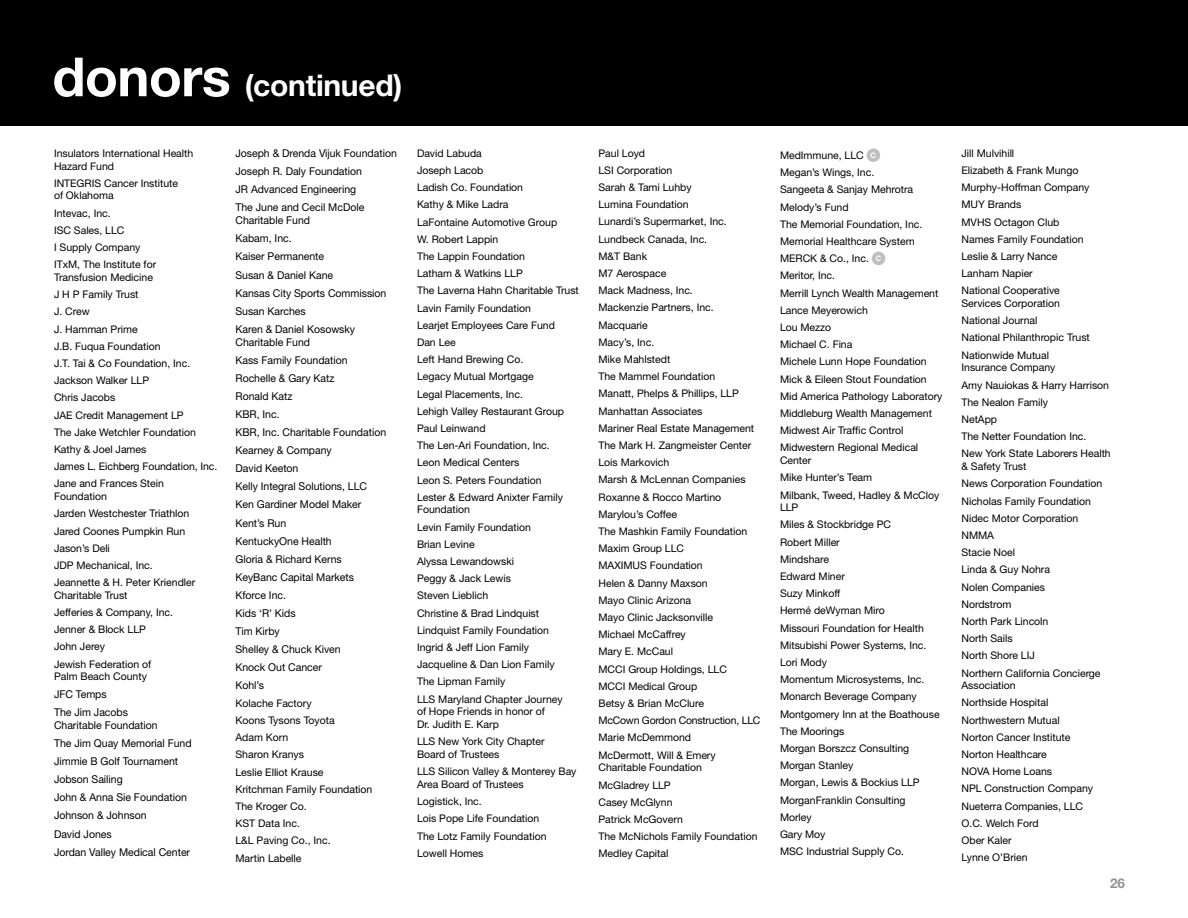
<style>
.page{position:relative;width:1188px;height:918px;background:#fff}
.page>*{position:absolute;margin:0;border:0;box-sizing:border-box;transform-origin:0 0}
.t1{font:700 30px "Helvetica Neue";letter-spacing:-.01em;color:#fff}
.t2{font:700 13.5px "Helvetica Neue";color:#939393}
.t3{font:10.8px/18.1px "Helvetica Neue";color:#000}
.t4{font:10.5px/17.2px "Helvetica Neue";color:#000}
.s1{font-size:54px}
.s2{font-weight:700;font-size:7.5px;color:#fff}
</style>
<div class="page">
<div style="left:0;top:0;width:1188px;height:126px;background:#000"></div>
<div style="left:867px;top:148px;width:13px;height:14px;background:#bfbfbf;border-radius:50%"></div>
<div style="left:872px;top:252px;width:13px;height:13px;background:#bfbfbf;border-radius:50%"></div>
<h1 class="t1" style="left:52px;top:67px;width:351px"><span class="s1">donors</span> (continued)</h1>
<p class="t4" style="left:54px;top:147px;width:141px;line-height:12.8px">Insulators International Health<br>Hazard Fund</p>
<p class="t4" style="left:54px;top:176px;width:126px;line-height:12.8px">INTEGRIS Cancer Institute of Oklahoma</p>
<p class="t4" style="left:54px;top:204px;width:104px">Intevac, Inc.<br>ISC Sales, LLC<br>I Supply Company<br>ITxM, The Institute for</p>
<p class="t4" style="left:54px;top:268px;width:165px">Transfusion Medicine<br>J H P Family Trust<br>J. Crew<br>J. Hamman Prime<br>J.B. Fuqua Foundation<br>J.T. Tai &amp; Co Foundation, Inc.<br>Jackson Walker LLP<br>Chris Jacobs<br>JAE Credit Management LP<br>The Jake Wetchler Foundation<br>Kathy &amp; Joel James<br>James L. Eichberg Foundation, Inc.<br>Jane and Frances Stein</p>
<p class="t4" style="left:54px;top:488px;width:143px">Foundation<br>Jarden Westchester Triathlon<br>Jared Coones Pumpkin Run<br>Jason’s Deli<br>JDP Mechanical, Inc.<br>Jeannette &amp; H. Peter Kriendler</p>
<p class="t4" style="left:54px;top:586px;width:121px">Charitable Trust<br>Jefferies &amp; Company, Inc.<br>Jenner &amp; Block LLP<br>John Jerey<br>Jewish Federation of</p>
<p class="t4" style="left:54px;top:668px;width:95px">Palm Beach County</p>
<p class="t3" style="left:54px;top:685px;width:76px">JFC Temps<br>The Jim Jacobs</p>
<p class="t3" style="left:54px;top:716px;width:139px">Charitable Foundation<br>The Jim Quay Memorial Fund<br>Jimmie B Golf Tournament<br>Jobson Sailing<br>John &amp; Anna Sie Foundation<br>Johnson &amp; Johnson<br>David Jones<br>Jordan Valley Medical Center</p>
<p class="t3" style="left:236px;top:144px;width:163px">Joseph &amp; Drenda Vijuk Foundation<br>Joseph R. Daly Foundation<br>JR Advanced Engineering<br>The June and Cecil McDole</p>
<p class="t3" style="left:236px;top:211px;width:152px">Charitable Fund<br>Kabam, Inc.<br>Kaiser Permanente<br>Susan &amp; Daniel Kane<br>Kansas City Sports Commission<br>Susan Karches<br>Karen &amp; Daniel Kosowsky</p>
<p class="t3" style="left:236px;top:333px;width:152px">Charitable Fund<br>Kass Family Foundation<br>Rochelle &amp; Gary Katz<br>Ronald Katz<br>KBR, Inc.<br>KBR, Inc. Charitable Foundation<br>Kearney &amp; Company<br>David Keeton<br>Kelly Integral Solutions, LLC<br>Ken Gardiner Model Maker<br>Kent’s Run<br>KentuckyOne Health<br>Gloria &amp; Richard Kerns<br>KeyBanc Capital Markets<br>Kforce Inc.<br>Kids ‘R’ Kids<br>Tim Kirby<br>Shelley &amp; Chuck Kiven<br>Knock Out Cancer<br>Kohl’s</p>
<p class="t4" style="left:236px;top:694px;width:138px">Kolache Factory<br>Koons Tysons Toyota<br>Adam Korn<br>Sharon Kranys<br>Leslie Elliot Krause<br>Kritchman Family Foundation<br>The Kroger Co.<br>KST Data Inc.<br>L&amp;L Paving Co., Inc.<br>Martin Labelle</p>
<p class="t4" style="left:417px;top:144px;width:163px">David Labuda<br>Joseph Lacob<br>Ladish Co. Foundation<br>Kathy &amp; Mike Ladra<br>LaFontaine Automotive Group<br>W. Robert Lappin<br>The Lappin Foundation<br>Latham &amp; Watkins LLP<br>The Laverna Hahn Charitable Trust<br>Lavin Family Foundation<br>Learjet Employees Care Fund<br>Dan Lee<br>Left Hand Brewing Co.<br>Legacy Mutual Mortgage<br>Legal Placements, Inc.<br>Lehigh Valley Restaurant Group<br>Paul Leinwand<br>The Len-Ari Foundation, Inc.<br>Leon Medical Centers<br>Leon S. Peters Foundation<br>Lester &amp; Edward Anixter Family</p>
<p class="t4" style="left:417px;top:501px;width:147px">Foundation<br>Levin Family Foundation<br>Brian Levine<br>Alyssa Lewandowski<br>Peggy &amp; Jack Lewis<br>Steven Lieblich<br>Christine &amp; Brad Lindquist<br>Lindquist Family Foundation<br>Ingrid &amp; Jeff Lion Family<br>Jacqueline &amp; Dan Lion Family<br>The Lipman Family<br>LLS Maryland Chapter Journey</p>
<p class="t4" style="left:417px;top:705px;width:129px;line-height:12.8px">of Hope Friends in honor of<br>Dr. Judith E. Karp</p>
<p class="t4" style="left:417px;top:735px;width:129px;line-height:12.8px">LLS New York City Chapter<br>Board of Trustees</p>
<p class="t4" style="left:417px;top:765px;width:161px;line-height:12.8px">LLS Silicon Valley &amp; Monterey Bay<br>Area Board of Trustees</p>
<p class="t4" style="left:417px;top:793px;width:131px">Logistick, Inc.<br>Lois Pope Life Foundation<br>The Lotz Family Foundation<br>Lowell Homes</p>
<p class="t4" style="left:599px;top:144px;width:164px">Paul Loyd<br>LSI Corporation<br>Sarah &amp; Tami Luhby<br>Lumina Foundation<br>Lunardi’s Supermarket, Inc.<br>Lundbeck Canada, Inc.<br>M&amp;T Bank<br>M7 Aerospace<br>Mack Madness, Inc.<br>Mackenzie Partners, Inc.<br>Macquarie<br>Macy’s, Inc.<br>Mike Mahlstedt<br>The Mammel Foundation<br>Manatt, Phelps &amp; Phillips, LLP<br>Manhattan Associates<br>Mariner Real Estate Management<br>The Mark H. Zangmeister Center<br>Lois Markovich<br>Marsh &amp; McLennan Companies<br>Roxanne &amp; Rocco Martino<br>Marylou’s Coffee<br>The Mashkin Family Foundation<br>Maxim Group LLC<br>MAXIMUS Foundation<br>Helen &amp; Danny Maxson<br>Mayo Clinic Arizona<br>Mayo Clinic Jacksonville<br>Michael McCaffrey<br>Mary E. McCaul<br>MCCI Group Holdings, LLC<br>MCCI Medical Group<br>Betsy &amp; Brian McClure<br>McCown Gordon Construction, LLC<br>Marie McDemmond<br>McDermott, Will &amp; Emery</p>
<p class="t4" style="left:599px;top:759px;width:161px">Charitable Foundation<br>McGladrey LLP<br>Casey McGlynn<br>Patrick McGovern<br>The McNichols Family Foundation<br>Medley Capital</p>
<p class="t4" style="left:780px;top:146px;width:164px">MedImmune, LLC <span class="s2">C<br></span>Megan’s Wings, Inc.<br>Sangeeta &amp; Sanjay Mehrotra<br>Melody’s Fund<br>The Memorial Foundation, Inc.<br>Memorial Healthcare System<br>MERCK &amp; Co., Inc. <span class="s2">C<br></span>Meritor, Inc.<br>Merrill Lynch Wealth Management<br>Lance Meyerowich<br>Lou Mezzo<br>Michael C. Fina<br>Michele Lunn Hope Foundation<br>Mick &amp; Eileen Stout Foundation<br>Mid America Pathology Laboratory<br>Middleburg Wealth Management<br>Midwest Air Traffic Control<br>Midwestern Regional Medical</p>
<p class="t4" style="left:780px;top:452px;width:161px">Center<br>Mike Hunter’s Team<br>Milbank, Tweed, Hadley &amp; McCloy</p>
<p class="t4" style="left:780px;top:499px;width:161px">LLP<br>Miles &amp; Stockbridge PC<br>Robert Miller<br>Mindshare<br>Edward Miner<br>Suzy Minkoff<br>Hermé deWyman Miro<br>Missouri Foundation for Health<br>Mitsubishi Power Systems, Inc.<br>Lori Mody<br>Momentum Microsystems, Inc.<br>Monarch Beverage Company<br>Montgomery Inn at the Boathouse<br>The Moorings<br>Morgan Borszcz Consulting<br>Morgan Stanley<br>Morgan, Lewis &amp; Bockius LLP<br>MorganFranklin Consulting<br>Morley<br>Gary Moy<br>MSC Industrial Supply Co.</p>
<p class="t4" style="left:962px;top:144px;width:129px">Jill Mulvihill<br>Elizabeth &amp; Frank Mungo<br>Murphy-Hoffman Company<br>MUY Brands<br>MVHS Octagon Club<br>Names Family Foundation<br>Leslie &amp; Larry Nance<br>Lanham Napier<br>National Cooperative</p>
<p class="t4" style="left:962px;top:295px;width:130px">Services Corporation<br>National Journal<br>National Philanthropic Trust<br>Nationwide Mutual</p>
<p class="t4" style="left:962px;top:359px;width:151px">Insurance Company<br>Amy Nauiokas &amp; Harry Harrison<br>The Nealon Family<br>NetApp<br>The Netter Foundation Inc.<br>New York State Laborers Health</p>
<p class="t4" style="left:962px;top:458px;width:142px">&amp; Safety Trust<br>News Corporation Foundation<br>Nicholas Family Foundation<br>Nidec Motor Corporation<br>NMMA<br>Stacie Noel<br>Linda &amp; Guy Nohra<br>Nolen Companies<br>Nordstrom<br>North Park Lincoln<br>North Sails<br>North Shore LIJ<br>Northern California Concierge</p>
<p class="t4" style="left:962px;top:677px;width:133px">Association<br>Northside Hospital<br>Northwestern Mutual<br>Norton Cancer Institute<br>Norton Healthcare<br>NOVA Home Loans<br>NPL Construction Company<br>Nueterra Companies, LLC<br>O.C. Welch Ford<br>Ober Kaler<br>Lynne O’Brien</p>
<p class="t2" style="left:1110px;top:875px;width:16px">26</p>
</div>
